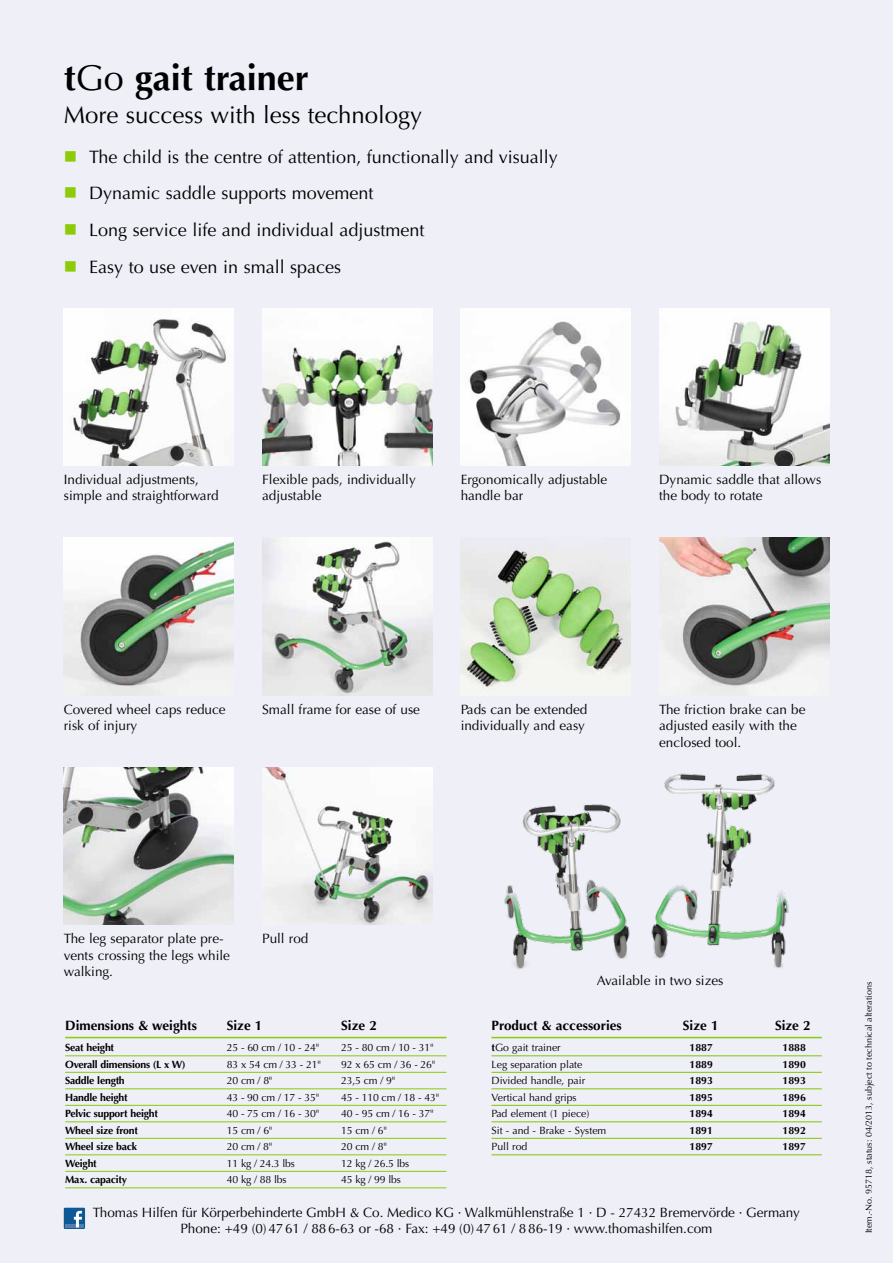
<style>
.page{position:relative;width:893px;height:1263px;background:#eeeff7}
.page>*{position:absolute;margin:0;border:0;box-sizing:border-box;transform-origin:0 0}
.t1{font:700 36px "Optima";color:#000}
.t2{font:24px "Optima";color:#000}
.t3{font:18px "Optima";color:#000}
.t4{font:13.5px/16.5px "Optima";color:#000}
.t5{font:700 13.5px "Optima";color:#000}
.t6{font:10.5px "Optima";letter-spacing:-.01em;color:#000}
.t7{font:700 10.5px "Optima";letter-spacing:-.02em;color:#000}
.t8{font:9px "Optima";color:#000}
.s1{font-weight:400}
.s2{color:#8ccb06}
.s3{font-weight:700}
</style>
<div class="page">
<hr style="left:491px;top:1037px;width:331px;height:1px;background:#8ccb06">
<hr style="left:491px;top:1055px;width:331px;height:1px;background:#80c700">
<hr style="left:491px;top:1072px;width:331px;height:1px;background:#80c700">
<hr style="left:491px;top:1088px;width:331px;height:1px;background:#80c700">
<hr style="left:491px;top:1105px;width:331px;height:1px;background:#80c700">
<hr style="left:491px;top:1121px;width:331px;height:1px;background:#80c700">
<hr style="left:491px;top:1138px;width:331px;height:1px;background:#80c700">
<hr style="left:491px;top:1154px;width:331px;height:1px;background:#80c700">
<img style="left:659px;top:308px;width:170px;height:158px">
<img style="left:461px;top:308px;width:170px;height:158px">
<img style="left:262px;top:308px;width:170px;height:158px">
<img style="left:64px;top:308px;width:170px;height:158px">
<img style="left:461px;top:548px;width:170px;height:144px">
<img style="left:64px;top:538px;width:170px;height:157px">
<img style="left:262px;top:538px;width:170px;height:157px">
<img style="left:64px;top:767px;width:170px;height:158px">
<img style="left:262px;top:767px;width:170px;height:158px">
<img style="left:659px;top:538px;width:170px;height:157px">
<div style="left:64px;top:1208px;width:21px;height:21px;background:#0e5995"></div>
<hr style="left:65px;top:1224px;width:19px;height:3px;background:#517eae">
<svg style="left:74px;top:1211px;width:8px;height:16px"></svg>
<img style="left:504px;top:804px;width:126px;height:165px">
<img style="left:651px;top:773px;width:138px;height:195px">
<hr style="left:65px;top:1037px;width:381px;height:1px;background:#8ccb06">
<hr style="left:65px;top:1055px;width:381px;height:1px;background:#8ccb06">
<hr style="left:65px;top:1072px;width:381px;height:1px;background:#8ccb06">
<hr style="left:65px;top:1088px;width:381px;height:1px;background:#8ccb06">
<hr style="left:65px;top:1105px;width:381px;height:1px;background:#8ccb06">
<hr style="left:65px;top:1121px;width:381px;height:1px;background:#8ccb06">
<hr style="left:65px;top:1138px;width:381px;height:1px;background:#8ccb06">
<hr style="left:65px;top:1154px;width:381px;height:1px;background:#8ccb06">
<hr style="left:65px;top:1171px;width:381px;height:1px;background:#8ccb06">
<hr style="left:65px;top:1187px;width:381px;height:1px;background:#8ccb06">
<h1 class="t1" style="left:64px;top:57px;width:246px">t<span class="s1">Go</span> gait trainer</h1>
<h2 class="t2" style="left:64px;top:101px;width:360px">More success with less technology</h2>
<h3 class="t3" style="left:64px;top:146px;width:496px"><span class="s2">■</span> The child is the centre of attention, functionally and visually</h3>
<h3 class="t3" style="left:64px;top:183px;width:311px"><span class="s2">■</span> Dynamic saddle supports movement</h3>
<h3 class="t3" style="left:64px;top:220px;width:362px"><span class="s2">■</span> Long service life and individual adjustment</h3>
<h3 class="t3" style="left:64px;top:256px;width:279px"><span class="s2">■</span> Easy to use even in small spaces</h3>
<p class="t4" style="left:64px;top:471px;width:156px">Individual adjustments, simple and straightforward</p>
<p class="t4" style="left:262px;top:471px;width:155px">Flexible pads, individually adjustable</p>
<p class="t4" style="left:461px;top:471px;width:148px">Ergonomically adjustable handle bar</p>
<p class="t4" style="left:659px;top:471px;width:164px">Dynamic saddle that allows the body to rotate</p>
<p class="t4" style="left:64px;top:701px;width:163px">Covered wheel caps reduce risk of injury</p>
<p class="t4" style="left:262px;top:701px;width:159px">Small frame for ease of use</p>
<p class="t4" style="left:461px;top:701px;width:128px">Pads can be extended individually and easy</p>
<p class="t4" style="left:659px;top:701px;width:148px">The friction brake can be adjusted easily with the enclosed tool.</p>
<p class="t4" style="left:64px;top:931px;width:168px">The leg separator plate pre&shy;vents crossing the legs while walking.</p>
<p class="t4" style="left:262px;top:931px;width:48px">Pull rod</p>
<p class="t5" style="left:65px;top:1018px;width:133px">Dimensions &amp; weights</p>
<p class="t5" style="left:227px;top:1018px;width:37px">Size 1</p>
<p class="t5" style="left:341px;top:1018px;width:37px">Size 2</p>
<p class="t7" style="left:65px;top:1041px;width:50px">Seat height</p>
<p class="t6" style="left:227px;top:1041px;width:94px">25 - 60 cm / 10 - 24"</p>
<p class="t6" style="left:341px;top:1041px;width:94px">25 - 80 cm / 10 - 31"</p>
<p class="t7" style="left:65px;top:1058px;width:122px">Overall dimensions (L x W)</p>
<p class="t6" style="left:227px;top:1058px;width:96px">83 x 54 cm / 33 - 21"</p>
<p class="t6" style="left:341px;top:1058px;width:96px">92 x 65 cm / 36 - 26"</p>
<p class="t7" style="left:65px;top:1074px;width:61px">Saddle length</p>
<p class="t6" style="left:227px;top:1074px;width:47px">20 cm / 8"</p>
<p class="t6" style="left:341px;top:1074px;width:56px">23,5 cm / 9"</p>
<p class="t7" style="left:65px;top:1091px;width:64px">Handle height</p>
<p class="t6" style="left:227px;top:1091px;width:94px">43 - 90 cm / 17 - 35"</p>
<p class="t6" style="left:341px;top:1091px;width:100px">45 - 110 cm / 18 - 43"</p>
<p class="t7" style="left:65px;top:1107px;width:94px">Pelvic support height</p>
<p class="t6" style="left:227px;top:1107px;width:94px">40 - 75 cm / 16 - 30"</p>
<p class="t6" style="left:341px;top:1107px;width:94px">40 - 95 cm / 16 - 37"</p>
<p class="t7" style="left:65px;top:1124px;width:74px">Wheel size front</p>
<p class="t6" style="left:227px;top:1124px;width:47px">15 cm / 6"</p>
<p class="t6" style="left:341px;top:1124px;width:47px">15 cm / 6"</p>
<p class="t7" style="left:65px;top:1140px;width:73px">Wheel size back</p>
<p class="t6" style="left:227px;top:1140px;width:47px">20 cm / 8"</p>
<p class="t6" style="left:341px;top:1140px;width:47px">20 cm / 8"</p>
<p class="t7" style="left:65px;top:1157px;width:33px">Weight</p>
<p class="t6" style="left:227px;top:1157px;width:70px">11 kg / 24.3 lbs</p>
<p class="t6" style="left:341px;top:1157px;width:70px">12 kg / 26.5 lbs</p>
<p class="t7" style="left:65px;top:1173px;width:63px">Max. capacity</p>
<p class="t6" style="left:227px;top:1173px;width:61px">40 kg / 88 lbs</p>
<p class="t6" style="left:341px;top:1173px;width:61px">45 kg / 99 lbs</p>
<p class="t4" style="left:597px;top:972px;width:128px">Available in two sizes</p>
<p class="t5" style="left:491px;top:1018px;width:132px">Product &amp; accessories</p>
<p class="t5" style="left:683px;top:1018px;width:37px">Size 1</p>
<p class="t5" style="left:775px;top:1018px;width:37px">Size 2</p>
<p class="t6" style="left:491px;top:1041px;width:71px"><span class="s3">t</span>Go gait trainer</p>
<p class="t7" style="left:689px;top:1041px;width:25px">1887</p>
<p class="t7" style="left:782px;top:1041px;width:25px">1888</p>
<p class="t6" style="left:491px;top:1058px;width:92px">Leg separation plate</p>
<p class="t7" style="left:689px;top:1058px;width:25px">1889</p>
<p class="t7" style="left:782px;top:1058px;width:25px">1890</p>
<p class="t6" style="left:491px;top:1074px;width:95px">Divided handle, pair</p>
<p class="t7" style="left:689px;top:1074px;width:25px">1893</p>
<p class="t7" style="left:782px;top:1074px;width:25px">1893</p>
<p class="t6" style="left:491px;top:1091px;width:87px">Vertical hand grips</p>
<p class="t7" style="left:689px;top:1091px;width:25px">1895</p>
<p class="t7" style="left:782px;top:1091px;width:25px">1896</p>
<p class="t6" style="left:491px;top:1107px;width:99px">Pad element (1 piece)</p>
<p class="t7" style="left:689px;top:1107px;width:25px">1894</p>
<p class="t7" style="left:782px;top:1107px;width:25px">1894</p>
<p class="t6" style="left:491px;top:1124px;width:116px">Sit - and - Brake - System</p>
<p class="t7" style="left:689px;top:1124px;width:25px">1891</p>
<p class="t7" style="left:782px;top:1124px;width:25px">1892</p>
<p class="t6" style="left:491px;top:1140px;width:37px">Pull rod</p>
<p class="t7" style="left:689px;top:1140px;width:25px">1897</p>
<p class="t7" style="left:782px;top:1140px;width:25px">1897</p>
<p class="t4" style="left:93px;top:1204px;width:708px;text-align:center">Thomas Hilfen für Körperbehinderte GmbH &amp; Co. Medico KG · Walkmühlenstraße 1 · D - 27432 Bremervörde · Germany<br>Phone: +49 (0)4761 / 886-63 or -68 · Fax: +49 (0)4761 / 886-19 · www.thomashilfen.com</p>
<p class="t8" style="left:863px;top:1233px;width:253px;rotate:-90deg">Item.-No. 95718, status: 04/2013, subject to technical alterations</p>
</div>
